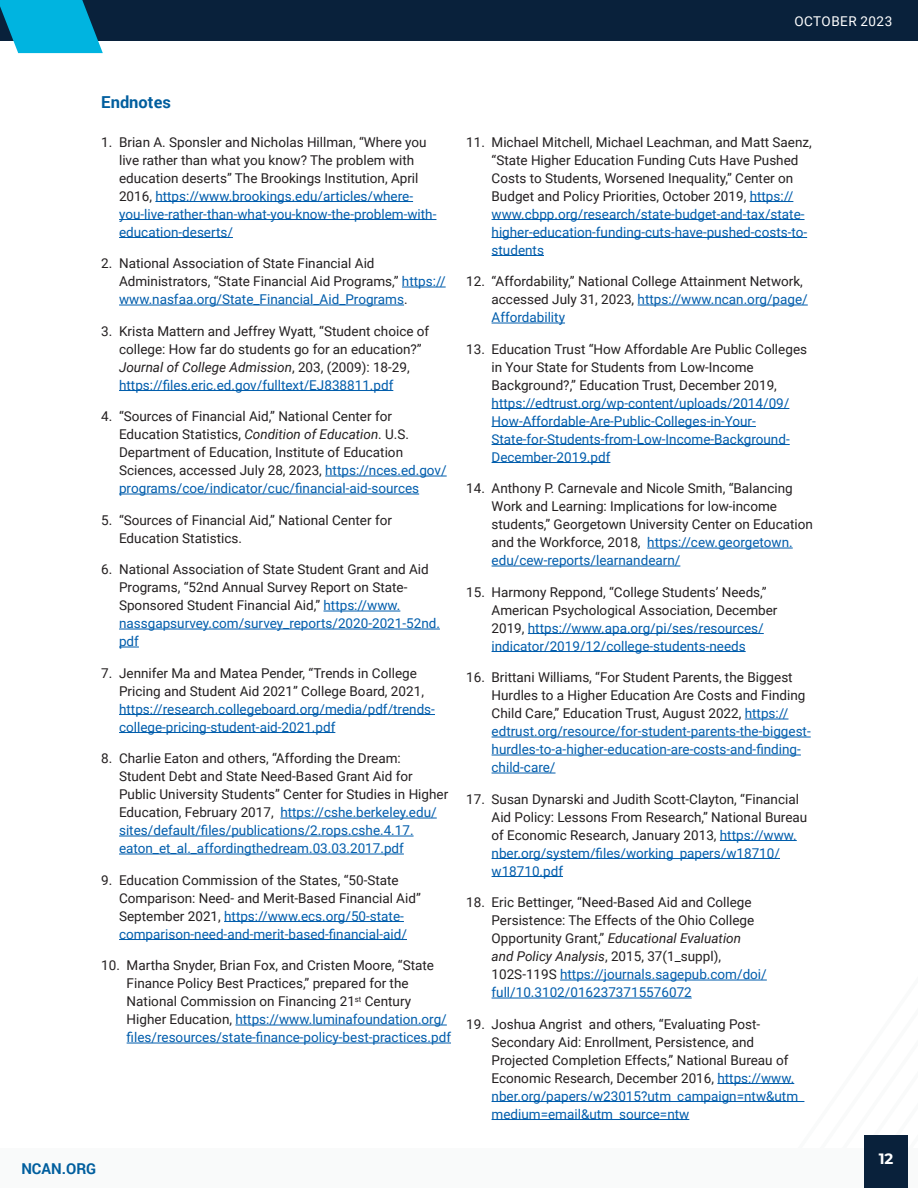
<style>
.page{position:relative;width:918px;height:1188px;background:#fff}
.page>*{position:absolute;margin:0;border:0;box-sizing:border-box;transform-origin:0 0}
.List_Paragraph{font:700 16.5px "Roboto";color:#005e9e}
.t1{font:700 15px "Roboto";color:#005e9e}
.t2{font:700 15px "Montserrat";color:#fff}
.t3{font:13.5px/18px "Roboto";color:#231f20}
.t4{font:13.5px/18px "Roboto";color:#015dac}
.t5{font:13.5px "Roboto";letter-spacing:.035em;color:#fff}
.s1{color:#015dac}
.s2{font-style:italic}
.s3{color:#231f20}
</style>
<div class="page">
<div style="left:0;top:1148px;width:918px;height:40px;background:#f9fafa"></div>
<div style="left:864px;top:1135px;width:44px;height:53px;background:#09213b"></div>
<div style="left:0;top:0;width:918px;height:40px;background:#09213b"></div>
<svg style="left:0;top:0;width:103px;height:53px"></svg>
<hr style="left:155px;top:201px;width:258px;height:1px;background:#015dac">
<hr style="left:119px;top:219px;width:317px;height:1px;background:#015dac">
<hr style="left:119px;top:237px;width:114px;height:1px;background:#015dac">
<hr style="left:402px;top:287px;width:44px;height:1px;background:#015dac">
<hr style="left:119px;top:305px;width:285px;height:1px;background:#015dac">
<hr style="left:119px;top:390px;width:274px;height:1px;background:#015dac">
<hr style="left:325px;top:476px;width:122px;height:1px;background:#015dac">
<hr style="left:119px;top:494px;width:300px;height:1px;background:#015dac">
<hr style="left:324px;top:611px;width:76px;height:1px;background:#015dac">
<hr style="left:119px;top:629px;width:321px;height:1px;background:#015dac">
<svg style="left:119px;top:647px;width:20px;height:1px"></svg>
<hr style="left:119px;top:714px;width:316px;height:1px;background:#015dac">
<hr style="left:119px;top:732px;width:216px;height:1px;background:#015dac">
<hr style="left:280px;top:818px;width:157px;height:1px;background:#015dac">
<hr style="left:119px;top:836px;width:295px;height:1px;background:#015dac">
<hr style="left:119px;top:854px;width:285px;height:1px;background:#015dac">
<hr style="left:224px;top:921px;width:180px;height:1px;background:#015dac">
<hr style="left:119px;top:939px;width:288px;height:1px;background:#015dac">
<hr style="left:235px;top:1025px;width:212px;height:1px;background:#015dac">
<hr style="left:127px;top:1043px;width:324px;height:1px;background:#015dac">
<hr style="left:750px;top:201px;width:43px;height:1px;background:#015dac">
<hr style="left:492px;top:219px;width:313px;height:1px;background:#015dac">
<hr style="left:492px;top:237px;width:315px;height:1px;background:#015dac">
<hr style="left:492px;top:255px;width:52px;height:1px;background:#015dac">
<hr style="left:638px;top:305px;width:170px;height:1px;background:#015dac">
<hr style="left:492px;top:323px;width:73px;height:1px;background:#015dac">
<hr style="left:492px;top:408px;width:297px;height:1px;background:#015dac">
<hr style="left:492px;top:426px;width:264px;height:1px;background:#015dac">
<hr style="left:492px;top:444px;width:298px;height:1px;background:#015dac">
<hr style="left:492px;top:462px;width:118px;height:1px;background:#015dac">
<hr style="left:647px;top:548px;width:146px;height:1px;background:#015dac">
<hr style="left:492px;top:566px;width:188px;height:1px;background:#015dac">
<hr style="left:528px;top:633px;width:236px;height:1px;background:#015dac">
<hr style="left:492px;top:651px;width:254px;height:1px;background:#015dac">
<hr style="left:745px;top:719px;width:44px;height:1px;background:#015dac">
<hr style="left:492px;top:737px;width:319px;height:1px;background:#015dac">
<hr style="left:492px;top:755px;width:309px;height:1px;background:#015dac">
<hr style="left:492px;top:773px;width:64px;height:1px;background:#015dac">
<hr style="left:720px;top:840px;width:77px;height:1px;background:#015dac">
<hr style="left:492px;top:858px;width:288px;height:1px;background:#015dac">
<hr style="left:492px;top:876px;width:71px;height:1px;background:#015dac">
<hr style="left:560px;top:980px;width:207px;height:1px;background:#015dac">
<hr style="left:492px;top:998px;width:200px;height:1px;background:#015dac">
<hr style="left:717px;top:1083px;width:77px;height:1px;background:#015dac">
<hr style="left:492px;top:1101px;width:312px;height:1px;background:#015dac">
<hr style="left:492px;top:1119px;width:197px;height:1px;background:#015dac">
<p class="t5" style="left:794px;top:11px;width:99px">OCTOBER 2023</p>
<p class="List_Paragraph" style="left:101px;top:90px;width:71px">Endnotes</p>
<p class="t3" style="left:119px;top:132px;width:319px;text-indent:-18px">1. Brian A. Sponsler and Nicholas Hillman, “Where you live rather than what you know? The problem with education deserts” The Brookings Institution, April 2016, <span class="s1">https://www.brookings.edu/articles/where&shy;you-live-rather-than-what-you-know-the-problem-with&shy;education-deserts/</span></p>
<p class="t3" style="left:119px;top:254px;width:328px;text-indent:-18px">2. National Association of State Financial Aid<br>Administrators, “State Financial Aid Programs,” <span class="s1">https:// www.nasfaa.org/State_Financial_Aid_Programs</span>.</p>
<p class="t3" style="left:119px;top:321px;width:312px;text-indent:-18px">3. Krista Mattern and Jeffrey Wyatt, “Student choice of college: How far do students go for an education?” <span class="s2">Journal of College Admission</span>, 203, (2009): 18-29, <span class="s1">https://files.eric.ed.gov/fulltext/EJ838811.pdf</span></p>
<p class="t3" style="left:119px;top:407px;width:329px;text-indent:-18px">4. “Sources of Financial Aid,” National Center for Education Statistics, <span class="s2">Condition of Education</span>. U.S.<br>Department of Education, Institute of Education Sciences, accessed July 28, 2023, <span class="s1">https://nces.ed.gov/ programs/coe/indicator/cuc/financial-aid-sources</span></p>
<p class="t3" style="left:119px;top:510px;width:274px;text-indent:-18px">5. “Sources of Financial Aid,” National Center for<br>Education Statistics.</p>
<p class="t3" style="left:119px;top:560px;width:322px;text-indent:-18px">6. National Association of State Student Grant and Aid Programs, “52nd Annual Survey Report on State-Sponsored Student Financial Aid,” <span class="s1">https://www. nassgapsurvey.com/survey_reports/2020-2021-52nd. pdf</span></p>
<p class="t4" style="left:119px;top:663px;width:317px;text-indent:-18px"><span class="s3">7. Jennifer Ma and Matea Pender, “Trends in College Pricing and Student Aid 2021” College Board, 2021, </span>https://research.collegeboard.org/media/pdf/trends&shy;college-pricing-student-aid-2021.pdf</p>
<p class="t3" style="left:119px;top:749px;width:331px;text-indent:-18px">8. Charlie Eaton and others, “Affording the Dream:<br>Student Debt and State Need-Based Grant Aid for Public University Students” Center for Studies in Higher Education, February 2017, <span class="s1">https://cshe.berkeley.edu/ sites/default/files/publications/2.rops.cshe.4.17. eaton_et_al._affordingthedream.03.03.2017.pdf</span></p>
<p class="t3" style="left:119px;top:870px;width:303px;text-indent:-18px">9. Education Commission of the States, “50-State Comparison: Need- and Merit-Based Financial Aid” September 2021, <span class="s1">https://www.ecs.org/50-state&shy;comparison-need-and-merit-based-financial-aid/</span></p>
<p class="t3" style="left:127px;top:956px;width:326px;text-indent:-25px">10. Martha Snyder, Brian Fox, and Cristen Moore, “State Finance Policy Best Practices,” prepared for the National Commission on Financing 21<sup>st</sup> Century Higher Education, <span class="s1">https://www.luminafoundation.org/ files/resources/state-finance-policy-best-practices.pdf</span></p>
<p class="t3" style="left:492px;top:132px;width:322px;text-indent:-25px">11. Michael Mitchell, Michael Leachman, and Matt Saenz, “State Higher Education Funding Cuts Have Pushed Costs to Students, Worsened Inequality,” Center on Budget and Policy Priorities, October 2019, <span class="s1">https:// www.cbpp.org/research/state-budget-and-tax/state&shy;higher-education-funding-cuts-have-pushed-costs-to&shy;students</span></p>
<p class="t3" style="left:492px;top:272px;width:318px;text-indent:-25px">12. “Affordability,” National College Attainment Network, accessed July 31, 2023, <span class="s1">https://www.ncan.org/page/<br>Affordability</span></p>
<p class="t4" style="left:492px;top:339px;width:317px;text-indent:-25px"><span class="s3">13. Education Trust “How Affordable Are Public Colleges in Your State for Students from Low-Income Background?,” Education Trust, December 2019, </span>https://edtrust.org/wp-content/uploads/2014/09/ How-Affordable-Are-Public-Colleges-in-Your-State-for-Students-from-Low-Income-Background-December-2019.pdf</p>
<p class="t3" style="left:492px;top:479px;width:323px;text-indent:-25px">14. Anthony P. Carnevale and Nicole Smith, “Balancing Work and Learning: Implications for low-income students,” Georgetown University Center on Education and the Workforce, 2018, <span class="s1">https://cew.georgetown. edu/cew-reports/learnandearn/</span></p>
<p class="t3" style="left:492px;top:582px;width:287px;text-indent:-25px">15. Harmony Reppond, “College Students’ Needs,” American Psychological Association, December 2019, <span class="s1">https://www.apa.org/pi/ses/resources/ indicator/2019/12/college-students-needs</span></p>
<p class="t3" style="left:492px;top:668px;width:321px;text-indent:-25px">16. Brittani Williams, “For Student Parents, the Biggest Hurdles to a Higher Education Are Costs and Finding Child Care,” Education Trust, August 2022, <span class="s1">https:// edtrust.org/resource/for-student-parents-the-biggest&shy;hurdles-to-a-higher-education-are-costs-and-finding&shy;child-care/</span></p>
<p class="t3" style="left:492px;top:789px;width:317px;text-indent:-25px">17. Susan Dynarski and Judith Scott-Clayton, “Financial Aid Policy: Lessons From Research,” National Bureau of Economic Research, January 2013, <span class="s1">https://www. nber.org/system/files/working_papers/w18710/ w18710.pdf</span></p>
<p class="t3" style="left:492px;top:893px;width:277px;text-indent:-25px">18. Eric Bettinger, “Need-Based Aid and College Persistence: The Effects of the Ohio College Opportunity Grant,” <span class="s2">Educational Evaluation<br>and Policy Analysis</span>, 2015, 37(1_suppl), 102S-119S <span class="s1">https://journals.sagepub.com/doi/ full/10.3102/0162373715576072</span></p>
<p class="t3" style="left:492px;top:1014px;width:314px;text-indent:-25px">19. Joshua Angrist and others, “Evaluating Post-Secondary Aid: Enrollment, Persistence, and Projected Completion Effects,” National Bureau of Economic Research, December 2016, <span class="s1">https://www. nber.org/papers/w23015?utm_campaign=ntw&amp;utm_ medium=email&amp;utm_source=ntw</span></p>
<p class="t1" style="left:21px;top:1158px;width:76px">NCAN.ORG</p>
<p class="t2" style="left:879px;top:1147px;width:16px">12</p>
</div>
